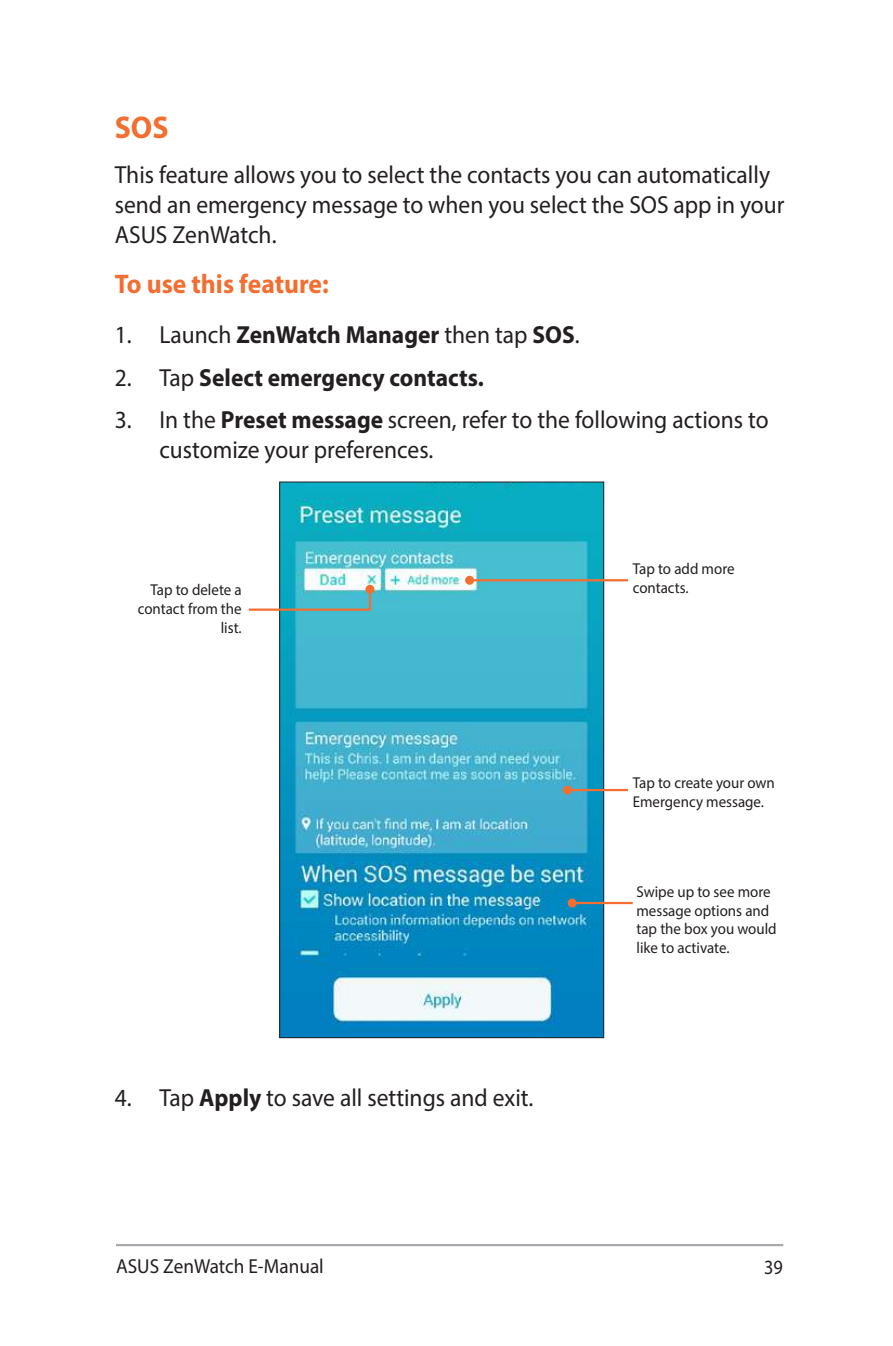
<style>
.page{position:relative;width:893px;height:1346px;background:#fff}
.page>*{position:absolute;margin:0;border:0;box-sizing:border-box;transform-origin:0 0}
.t1{font:700 31.5px "Myriad Pro";color:#f36e31;scale:.95 1}
.t2{font:700 27px "Myriad Pro";color:#f36e31;scale:.95 1}
.t3{font:24.75px/29.7px "Myriad Pro";color:#231f20;scale:.95 1}
.t4{font:700 24.75px "Myriad Pro";color:#231f20;scale:.95 1}
.t5{font:20.25px "Myriad Pro";color:#231f20;scale:.95 1}
.t6{font:20.25px "Myriad Pro";color:#231f20;scale:.9 1}
.t7{font:15.75px/18.9px "Myriad Pro";color:#231f20;scale:.95 1}
.s1{font-weight:400}
.s2{font-weight:700}
</style>
<div class="page">
<hr style="left:116px;top:1244px;width:667px;height:2px;background:#a8a9ad">
<img style="left:281px;top:484px;width:321px;height:552px">
<hr style="left:470px;top:579px;width:158px;height:2px;background:#f36e31">
<div style="left:465px;top:576px;width:9px;height:9px;background:#f36e31;border-radius:50%"></div>
<hr style="left:567px;top:789px;width:61px;height:2px;background:#f36e31">
<div style="left:563px;top:785px;width:9px;height:9px;background:#f36e31;border-radius:50%"></div>
<svg style="left:248px;top:587px;width:124px;height:25px"></svg>
<div style="left:365px;top:585px;width:9px;height:9px;background:#f36e31;border-radius:50%"></div>
<hr style="left:572px;top:902px;width:61px;height:2px;background:#f36e31">
<div style="left:568px;top:898px;width:9px;height:9px;background:#f36e31;border-radius:50%"></div>
<p class="t1" style="left:115px;top:107px;width:58px">SOS</p>
<p class="t3" style="left:115px;top:160px;width:706px">This feature allows you to select the contacts you can automatically send an emergency message to when you select the SOS app in your<br>ASUS ZenWatch.</p>
<p class="t2" style="left:115px;top:267px;width:227px">To use this feature:</p>
<p class="t4" style="left:115px;top:319px;width:491px"><span class="s1">1. Launch</span> ZenWatch Manager <span class="s1">then tap</span> SOS<span class="s1">.</span></p>
<p class="t4" style="left:115px;top:361px;width:390px"><span class="s1">2. Tap</span> Select emergency contacts.</p>
<p class="t3" style="left:159px;top:404px;width:643px;text-indent:-45px">3. In the <span class="s2">Preset message</span> screen, refer to the following actions to customize your preferences.</p>
<p class="t7" style="left:138px;top:580px;width:111px;text-align:right">Tap to delete a contact from the list.</p>
<p class="t3" style="left:115px;top:1082px;width:442px">4. Tap <span class="s2">Apply</span> to save all settings and exit.</p>
<p class="t7" style="left:633px;top:559px;width:109px">Tap to add more contacts.</p>
<p class="t7" style="left:633px;top:773px;width:151px">Tap to create your own<br>Emergency message.</p>
<p class="t7" style="left:636px;top:882px;width:149px">Swipe up to see more message options and tap the box you would like to activate.</p>
<p class="t5" style="left:116px;top:1253px;width:220px">ASUS ZenWatch E-Manual</p>
<p class="t6" style="left:764px;top:1255px;width:22px">39</p>
</div>
